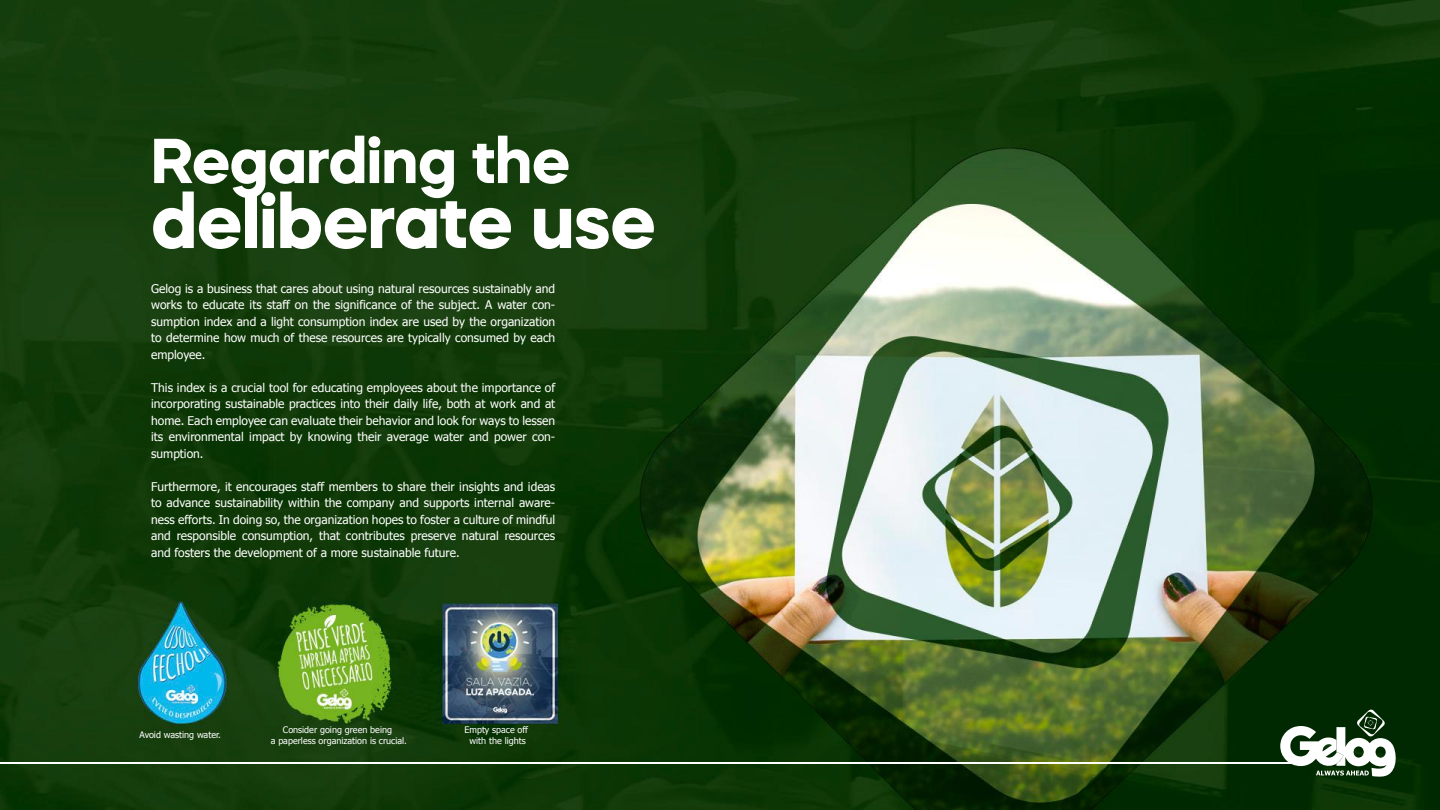
<style>
.page{position:relative;width:1440px;height:810px;background:#fff}
.page>*{position:absolute;margin:0;border:0;box-sizing:border-box;transform-origin:0 0}
.t1{font:700 75.38px "Mazzard H";color:#fff}
.t2{font:700 63.22px "Mazzard H";color:#fff}
.t3{font:12px/16.5px "Tahoma";color:#fff;text-align:justify}
.t4{font:9px/10.8px "Tahoma";color:#fff;text-align:center}
</style>
<div class="page">
<img style="left:0;top:0;width:1440px;height:810px">
<hr style="left:0;top:762px;width:1296px;height:2px;background:#fff">
<svg style="left:1280px;top:709px;width:118px;height:68px"></svg>
<h2 class="t2" style="left:151px;top:119px;width:420px">Regarding the</h2>
<h1 class="t1" style="left:151px;top:171px;width:506px">deliberate use</h1>
<p class="t3" style="left:151px;top:280px;width:406px">Gelog is a business that cares about using natural resources sustainably and works to educate its staff on the significance of the subject. A water con&shy;sumption index and a light consumption index are used by the organization to determine how much of these resources are typically consumed by each employee.</p>
<p class="t3" style="left:151px;top:379px;width:406px">This index is a crucial tool for educating employees about the importance of incorporating sustainable practices into their daily life, both at work and at home. Each employee can evaluate their behavior and look for ways to lessen its environmental impact by knowing their average water and power con&shy;sumption.</p>
<p class="t3" style="left:151px;top:478px;width:406px">Furthermore, it encourages staff members to share their insights and ideas to advance sustainability within the company and supports internal aware&shy;ness efforts. In doing so, the organization hopes to foster a culture of mindful and responsible consumption, that contributes preserve natural resources and fosters the development of a more sustainable future.</p>
<p class="t4" style="left:139px;top:729px;width:83px">Avoid wasting water.</p>
<p class="t4" style="left:464px;top:724px;width:65px">Empty space off with the lights</p>
<p class="t4" style="left:271px;top:724px;width:138px">Consider going green being<br>a paperless organization is crucial.</p>
</div>
